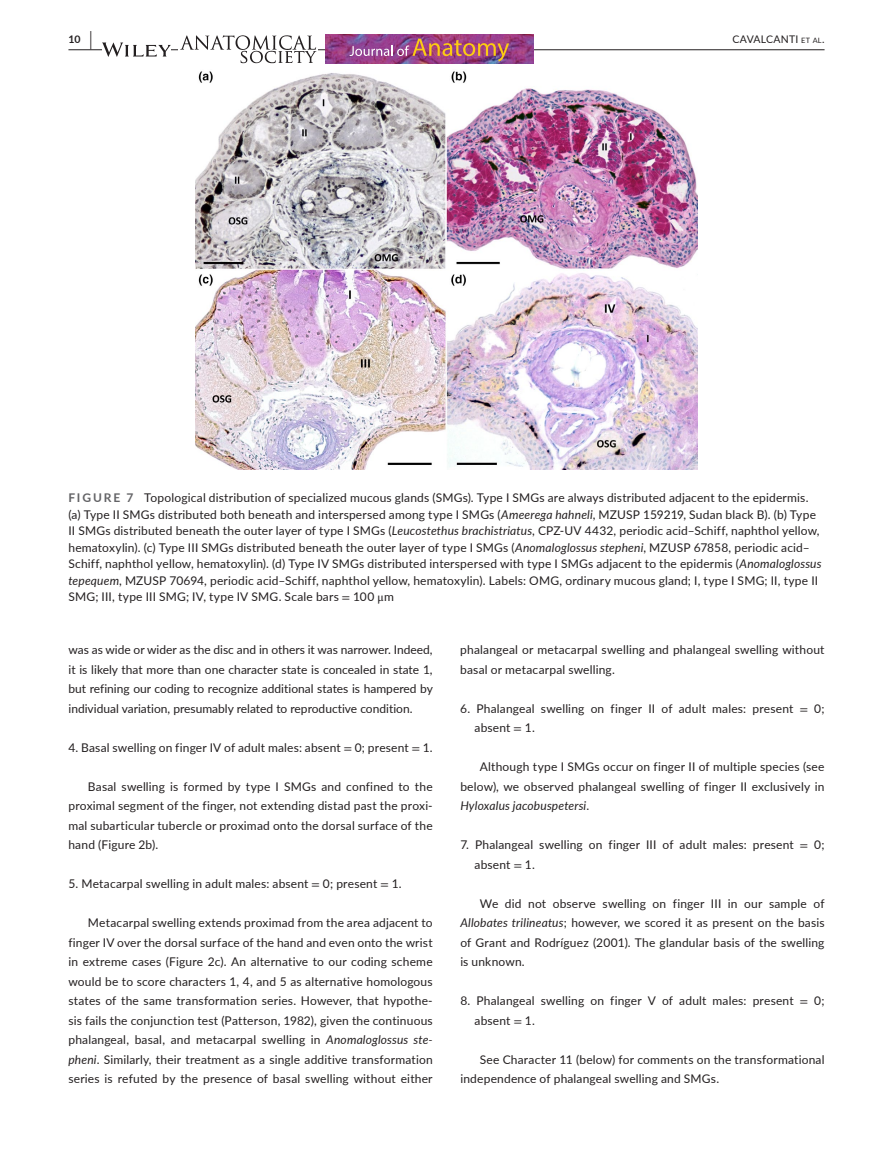
<style>
.page{position:relative;width:893px;height:1174px;background:#fff}
.page>*{position:absolute;margin:0;border:0;box-sizing:border-box;transform-origin:0 0}
.t1{font:12px/19.5px "Lato";letter-spacing:.015em;color:#231f20}
.t2{font:10.5px "Lato";letter-spacing:.02em;color:#231f20}
.t3{font:700 10.5px "Lato";color:#231f20}
.s1{font-size:19.5px}
.s2{font-size:7.35px}
.s3{font-weight:700;color:#636366}
.s4{font-style:italic}
.s5{font-family:"STIX"}
</style>
<div class="page">
<hr style="left:68px;top:49px;width:756px;height:1px;background:#231f20">
<svg style="left:102px;top:42px;width:69px;height:15px"></svg>
<img style="left:179px;top:35px;width:139px;height:29px">
<img style="left:325px;top:34px;width:209px;height:30px">
<img style="left:349px;top:39px;width:160px;height:22px">
<img style="left:196px;top:71px;width:501px;height:399px">
<p class="t3" style="left:68px;top:31px;width:25px">10 <span class="s1">|</span></p>
<p class="t2" style="left:732px;top:31px;width:94px">CAVALCANTI <span class="s2">et al</span>.</p>
<p class="t1" style="left:68px;top:489px;width:755px;line-height:16.5px"><span class="s3">FIGURE 7</span> Topological distribution of specialized mucous glands (SMGs). Type I SMGs are always distributed adjacent to the epidermis. (a) Type II SMGs distributed both beneath and interspersed among type I SMGs (<span class="s4">Ameerega hahneli</span>, MZUSP 159219, Sudan black B). (b) Type II SMGs distributed beneath the outer layer of type I SMGs (<span class="s4">Leucostethus brachistriatus</span>, CPZ-UV 4432, periodic acid–Schiff, naphthol yellow, hematoxylin). (c) Type III SMGs distributed beneath the outer layer of type I SMGs (<span class="s4">Anomaloglossus stepheni</span>, MZUSP 67858, periodic acid– Schiff, naphthol yellow, hematoxylin). (d) Type IV SMGs distributed interspersed with type I SMGs adjacent to the epidermis (<span class="s4">Anomaloglossus tepequem</span>, MZUSP 70694, periodic acid–Schiff, naphthol yellow, hematoxylin). Labels: OMG, ordinary mucous gland; I, type I SMG; II, type II SMG; III, type III SMG; IV, type IV SMG. Scale bars <span class="s5">=</span> 100 <span class="s5">μ</span>m</p>
<p class="t1" style="left:68px;top:639px;width:366px;text-align:justify">was as wide or wider as the disc and in others it was narrower. Indeed, it is likely that more than one character state is concealed in state 1, but refining our coding to recognize additional states is hampered by individual variation, presumably related to reproductive condition.</p>
<p class="t1" style="left:68px;top:737px;width:366px">4. Basal swelling on finger IV of adult males: absent <span class="s5">=</span> 0; present <span class="s5">=</span> 1.</p>
<p class="t1" style="left:68px;top:776px;width:366px;text-align:justify;text-indent:20px">Basal swelling is formed by type I SMGs and confined to the proximal segment of the finger, not extending distad past the proxi&shy;mal subarticular tubercle or proximad onto the dorsal surface of the hand (Figure 2b).</p>
<p class="t1" style="left:68px;top:873px;width:335px">5. Metacarpal swelling in adult males: absent <span class="s5">=</span> 0; present <span class="s5">=</span> 1.</p>
<p class="t1" style="left:68px;top:912px;width:366px;text-align:justify;text-indent:20px">Metacarpal swelling extends proximad from the area adjacent to finger IV over the dorsal surface of the hand and even onto the wrist in extreme cases (Figure 2c). An alternative to our coding scheme would be to score characters 1, 4, and 5 as alternative homologous states of the same transformation series. However, that hypothe&shy;sis fails the conjunction test (Patterson, 1982), given the continuous phalangeal, basal, and metacarpal swelling in <span class="s4">Anomaloglossus ste&shy;pheni</span>. Similarly, their treatment as a single additive transformation series is refuted by the presence of basal swelling without either</p>
<p class="t1" style="left:460px;top:639px;width:366px">phalangeal or metacarpal swelling and phalangeal swelling without basal or metacarpal swelling.</p>
<p class="t1" style="left:475px;top:698px;width:351px;text-indent:-14px">6. Phalangeal swelling on finger II of adult males: present <span class="s5">=</span> 0; absent <span class="s5">=</span> 1.</p>
<p class="t1" style="left:460px;top:756px;width:366px;text-align:justify;text-indent:20px">Although type I SMGs occur on finger II of multiple species (see below), we observed phalangeal swelling of finger II exclusively in <span class="s4">Hyloxalus jacobuspetersi</span>.</p>
<p class="t1" style="left:475px;top:834px;width:351px;text-indent:-14px">7. Phalangeal swelling on finger III of adult males: present <span class="s5">=</span> 0; absent <span class="s5">=</span> 1.</p>
<p class="t1" style="left:460px;top:893px;width:366px;text-align:justify;text-indent:20px">We did not observe swelling on finger III in our sample of <span class="s4">Allobates trilineatus</span>; however, we scored it as present on the basis of Grant and Rodríguez (2001). The glandular basis of the swelling is unknown.</p>
<p class="t1" style="left:475px;top:990px;width:351px;text-indent:-14px">8. Phalangeal swelling on finger V of adult males: present <span class="s5">=</span> 0; absent <span class="s5">=</span> 1.</p>
<p class="t1" style="left:460px;top:1049px;width:366px;text-indent:20px">See Character 11 (below) for comments on the transformational independence of phalangeal swelling and SMGs.</p>
</div>
